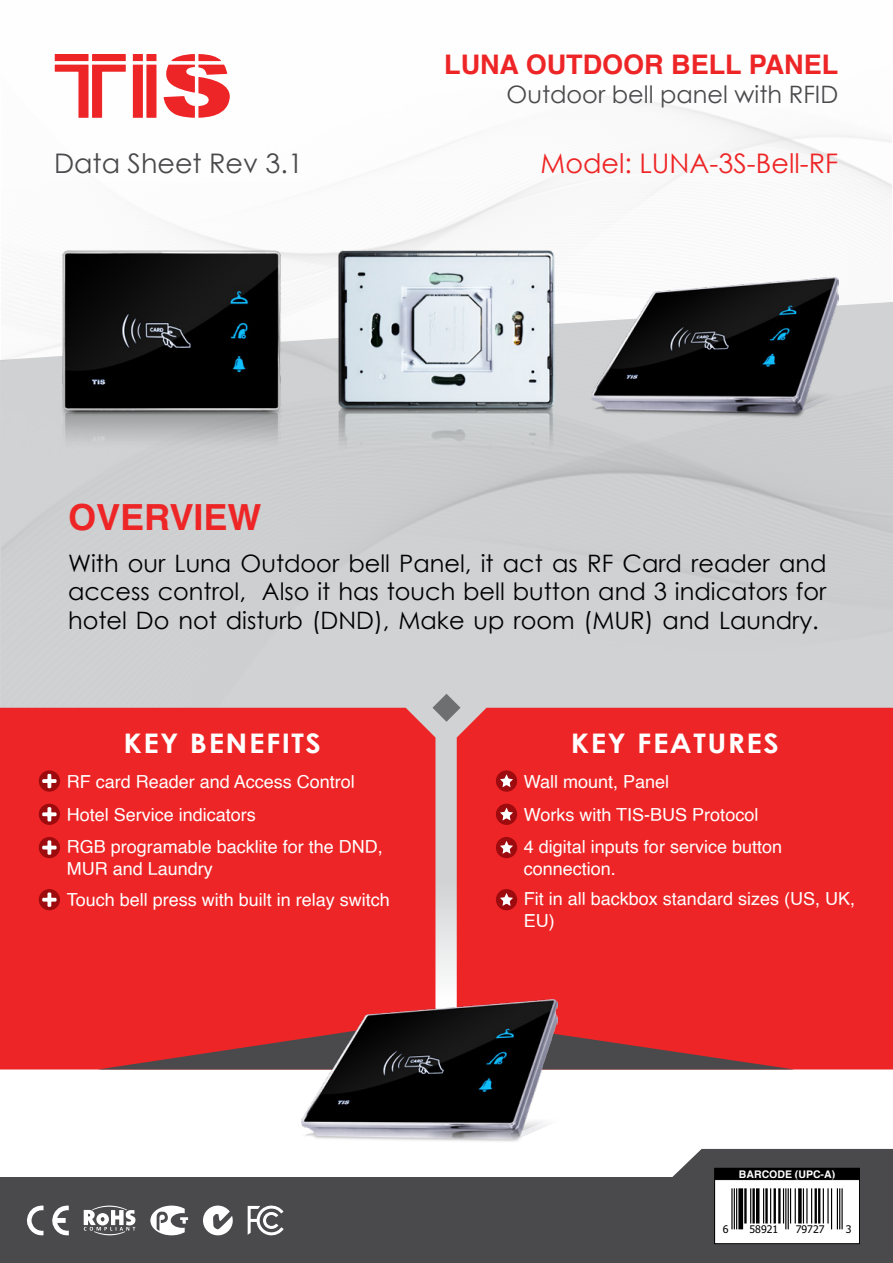
<style>
.page{position:relative;width:893px;height:1263px;background:#fff}
.page>*{position:absolute;margin:0;border:0;box-sizing:border-box;transform-origin:0 0}
.t1{font:700 36px "Helvetica";color:#ee2526}
.t2{font:700 27px "Century Gothic";letter-spacing:.05em;color:#fff;scale:1.1 1}
.t3{font:27px "Century Gothic";color:#ee2526}
.t4{font:700 27px "Helvetica";color:#ee2526}
.t5{font:27px "Century Gothic";color:#4a4a4d}
.description{font:24px/28.8px "Century Gothic";color:#000;text-align:right}
.t6{font:24px "Century Gothic";color:#4a4a4d}
.benefits{font:18px/21.6px "Helvetica";color:#fff}
.t7{font:700 10.5px "Helvetica";color:#fff}
.t8{font:10.5px "Tahoma";color:#000}
</style>
<div class="page">
<div style="left:0;top:708px;width:435px;height:361px;background:#ee2526"></div>
<svg style="left:39px;top:770px;width:21px;height:22px"></svg>
<svg style="left:42px;top:774px;width:15px;height:14px"></svg>
<div style="left:39px;top:804px;width:21px;height:21px;background:#9e0b0f;border-radius:50%"></div>
<svg style="left:42px;top:807px;width:15px;height:14px"></svg>
<div style="left:39px;top:837px;width:21px;height:21px;background:#9e0b0f;border-radius:50%"></div>
<svg style="left:42px;top:840px;width:15px;height:15px"></svg>
<div style="left:39px;top:889px;width:21px;height:21px;background:#9e0b0f;border-radius:50%"></div>
<svg style="left:42px;top:892px;width:15px;height:15px"></svg>
<div style="left:457px;top:708px;width:436px;height:361px;background:#ee2526"></div>
<svg style="left:557px;top:1019px;width:237px;height:50px;background:#b53133"></svg>
<svg style="left:98px;top:1019px;width:203px;height:50px;background:#bd2f31"></svg>
<img style="left:301px;top:999px;width:256px;height:143px">
<div style="left:496px;top:770px;width:21px;height:22px;background:#9e0b0f;border-radius:50%"></div>
<svg style="left:500px;top:774px;width:13px;height:13px"></svg>
<div style="left:496px;top:804px;width:21px;height:21px;background:#9e0b0f;border-radius:50%"></div>
<svg style="left:500px;top:808px;width:13px;height:12px"></svg>
<div style="left:496px;top:837px;width:21px;height:21px;background:#9e0b0f;border-radius:50%"></div>
<svg style="left:500px;top:841px;width:13px;height:13px"></svg>
<div style="left:496px;top:889px;width:21px;height:21px;background:#9e0b0f;border-radius:50%"></div>
<svg style="left:500px;top:893px;width:13px;height:13px"></svg>
<img style="left:338px;top:251px;width:217px;height:199px">
<img style="left:592px;top:278px;width:246px;height:140px">
<img style="left:58px;top:251px;width:227px;height:196px">
<div style="left:133px;top:65px;width:10px;height:53px;background:#ee2526"></div>
<div style="left:146px;top:65px;width:10px;height:53px;background:#ee2526"></div>
<div style="left:133px;top:54px;width:10px;height:7px;background:#ee2526"></div>
<div style="left:146px;top:54px;width:10px;height:7px;background:#ee2526"></div>
<div style="left:55px;top:54px;width:34px;height:7px;background:#ee2526"></div>
<svg style="left:55px;top:65px;width:71px;height:53px"></svg>
<div style="left:92px;top:54px;width:34px;height:7px;background:#ee2526"></div>
<svg style="left:164px;top:54px;width:66px;height:64px"></svg>
<svg style="left:432px;top:694px;width:28px;height:28px"></svg>
<svg style="left:636px;top:1149px;width:257px;height:29px"></svg>
<div style="left:0;top:1178px;width:893px;height:85px;background:#4a4a4d"></div>
<div style="left:715px;top:1179px;width:144px;height:64px;background:#fff"></div>
<svg style="left:731px;top:1188px;width:112px;height:42px"></svg>
<hr style="left:731px;top:1188px;width:2px;height:41px;background:#000">
<hr style="left:734px;top:1188px;width:1px;height:41px;background:#000">
<hr style="left:736px;top:1188px;width:1px;height:41px;background:#000">
<div style="left:738px;top:1188px;width:5px;height:41px;background:#000"></div>
<hr style="left:744px;top:1188px;width:3px;height:35px;background:#000">
<hr style="left:750px;top:1188px;width:1px;height:35px;background:#000">
<hr style="left:752px;top:1188px;width:3px;height:35px;background:#000">
<hr style="left:756px;top:1188px;width:3px;height:35px;background:#000">
<hr style="left:763px;top:1188px;width:1px;height:35px;background:#000">
<hr style="left:765px;top:1188px;width:3px;height:35px;background:#000">
<hr style="left:770px;top:1188px;width:1px;height:35px;background:#000">
<hr style="left:774px;top:1188px;width:2px;height:35px;background:#000">
<hr style="left:778px;top:1188px;width:3px;height:35px;background:#000">
<hr style="left:783px;top:1188px;width:1px;height:35px;background:#000">
<hr style="left:785px;top:1188px;width:1px;height:41px;background:#000">
<hr style="left:788px;top:1188px;width:1px;height:41px;background:#000">
<hr style="left:790px;top:1188px;width:1px;height:35px;background:#000">
<hr style="left:795px;top:1188px;width:1px;height:35px;background:#000">
<svg style="left:798px;top:1188px;width:4px;height:35px"></svg>
<hr style="left:803px;top:1188px;width:1px;height:35px;background:#000">
<hr style="left:806px;top:1188px;width:1px;height:35px;background:#000">
<hr style="left:811px;top:1188px;width:1px;height:35px;background:#000">
<hr style="left:814px;top:1188px;width:3px;height:35px;background:#000">
<hr style="left:818px;top:1188px;width:2px;height:35px;background:#000">
<hr style="left:823px;top:1188px;width:1px;height:35px;background:#000">
<hr style="left:827px;top:1188px;width:2px;height:35px;background:#000">
<hr style="left:831px;top:1188px;width:1px;height:41px;background:#000">
<hr style="left:837px;top:1188px;width:1px;height:41px;background:#000">
<hr style="left:839px;top:1188px;width:1px;height:41px;background:#000">
<hr style="left:841px;top:1188px;width:2px;height:41px;background:#000">
<div style="left:714px;top:1179px;width:146px;height:65px;border:1px solid #000"></div>
<div style="left:715px;top:1168px;width:144px;height:11px;background:#000"></div>
<svg style="left:84px;top:1205px;width:52px;height:30px"></svg>
<svg style="left:150px;top:1205px;width:38px;height:30px"></svg>
<svg style="left:203px;top:1205px;width:30px;height:30px"></svg>
<svg style="left:27px;top:1205px;width:42px;height:31px"></svg>
<svg style="left:248px;top:1205px;width:36px;height:31px"></svg>
<p class="t5" style="left:54px;top:145px;width:251px">Data Sheet Rev 3.1</p>
<p class="t1" style="left:68px;top:488px;width:195px">OVERVIEW</p>
<p class="t4" style="left:444px;top:43px;width:396px">LUNA OUTDOOR BELL PANEL</p>
<p class="t6" style="left:507px;top:78px;width:333px">Outdoor bell panel with RFID</p>
<p class="t3" style="left:541px;top:145px;width:299px">Model: LUNA-3 -S Bell-RF</p>
<p class="description" style="left:68px;top:548px;width:760px">With our Luna Outdoor bell Panel it, act as RF Card reader and<br>Also it has touch bell button and 3 indicators for</p>
<p class="description" style="left:68px;top:577px;width:752px;text-align:left">access control,<br>hotel Do not disturb (DND ,) Make up room (MUR) and Laundry.</p>
<p class="t2" style="left:123px;top:723px;width:181px">KEY BENEFITS</p>
<p class="benefits" style="left:67px;top:771px;width:290px">RF card Reader and Access Control</p>
<p class="benefits" style="left:67px;top:804px;width:191px">Hotel Service indicators</p>
<p class="benefits" style="left:67px;top:836px;width:318px">RGB programable backlite for the DND,<br>MUR and Laundry</p>
<p class="benefits" style="left:67px;top:890px;width:325px">Touch bell press with built in relay switch</p>
<p class="t2" style="left:571px;top:723px;width:191px">KEY FEATURES</p>
<p class="benefits" style="left:524px;top:771px;width:147px">Wall mount, Panel</p>
<p class="benefits" style="left:524px;top:804px;width:236px">Works with TIS-BUS Protocol</p>
<p class="benefits" style="left:524px;top:836px;width:260px">4 digital inputs for service button connection.</p>
<p class="benefits" style="left:524px;top:888px;width:333px">Fit in all backbox standard sizes (US, UK,<br>EU(</p>
<p class="t7" style="left:739px;top:1165px;width:98px">BARCODE (UPC A- (</p>
<p class="t8" style="left:723px;top:1222px;width:7px">6</p>
<p class="t8" style="left:749px;top:1222px;width:30px">58921</p>
<p class="t8" style="left:796px;top:1222px;width:30px">79727</p>
<p class="t8" style="left:846px;top:1222px;width:7px">3</p>
</div>
